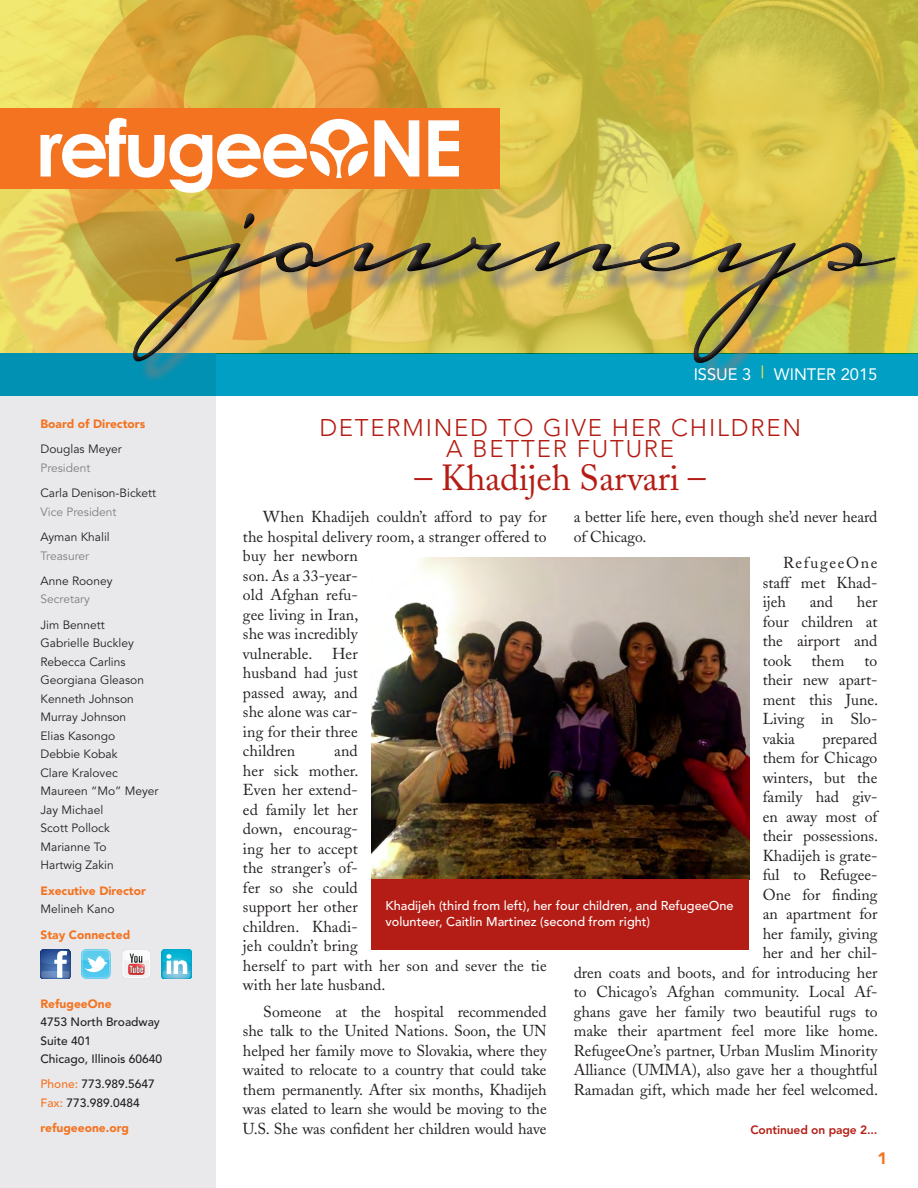
<style>
.page{position:relative;width:918px;height:1188px;background:#fff}
.page>*{position:absolute;margin:0;border:0;box-sizing:border-box;transform-origin:0 0}
.t1{font:36px "Adobe Caslon";letter-spacing:-.01em;color:#b41d15}
.t2{font:300 24px/21px "Avenir";letter-spacing:.075em;color:#b41d15;text-align:center}
.t3{font:16.5px "Avenir";color:#fff}
.t4{font:900 16.5px "Avenir";color:#f47321}
.t5{font:15.75px/19.5px "Adobe Caslon";color:#231f20;text-align:justify}
.t6{font:500 12.75px/15.9px "Avenir";color:#fff}
.t7{font:12px/18.6px "Avenir";color:#231f20}
.t8{font:500 12px/18.6px "Avenir";color:#231f20}
.t9{font:900 12px "Avenir";color:#f47321}
.t10{font:12px "Avenir";color:#808083}
.t11{font:800 12px "Avenir";letter-spacing:-.01em;color:#b41d15}
.s1{color:#f47321}
.s2{color:#eee245}
</style>
<div class="page">
<img style="left:0;top:0;width:918px;height:354px">
<svg style="left:67px;top:0;width:366px;height:340px"></svg>
<div style="left:0;top:354px;width:216px;height:834px;background:#e9e9eb"></div>
<div style="left:0;top:354px;width:918px;height:42px;background:linear-gradient(to right,#0094b7,#00a3c8)"></div>
<svg style="left:41px;top:949px;width:29px;height:30px"></svg>
<svg style="left:41px;top:971px;width:28px;height:7px"></svg>
<div style="left:121px;top:949px;width:30px;height:30px;background:#e2e3e2;border-radius:5px"></div>
<svg style="left:122px;top:950px;width:28px;height:28px"></svg>
<div style="left:123px;top:951px;width:26px;height:26px;background:#eef1f0;border-radius:5px"></div>
<svg style="left:123px;top:951px;width:26px;height:24px"></svg>
<svg style="left:162px;top:949px;width:29px;height:30px"></svg>
<svg style="left:81px;top:949px;width:30px;height:30px"></svg>
<img style="left:371px;top:558px;width:378px;height:322px">
<div style="left:371px;top:880px;width:378px;height:70px;background:#b41d15"></div>
<div style="left:0;top:108px;width:500px;height:81px;background:#f47321"></div>
<svg style="left:374px;top:120px;width:45px;height:57px"></svg>
<svg style="left:428px;top:120px;width:31px;height:57px"></svg>
<svg style="left:40px;top:118px;width:328px;height:75px"></svg>
<div style="left:139px;top:220px;width:779px;height:165px;background:#808083;opacity:.85"></div>
<img style="left:130px;top:213px;width:766px;height:152px">
<p class="t9" style="left:40px;top:417px;width:106px">Board of Directors</p>
<p class="t7" style="left:40px;top:440px;width:83px">Douglas Meyer</p>
<p class="t10" style="left:40px;top:461px;width:51px">President</p>
<p class="t7" style="left:40px;top:484px;width:117px">Carla Denison-Bickett</p>
<p class="t10" style="left:40px;top:505px;width:78px">Vice President</p>
<p class="t7" style="left:40px;top:528px;width:71px">Ayman Khalil</p>
<p class="t10" style="left:40px;top:549px;width:50px">Treasurer</p>
<p class="t7" style="left:40px;top:572px;width:74px">Anne Rooney</p>
<p class="t10" style="left:40px;top:592px;width:51px">Secretary</p>
<p class="t7" style="left:40px;top:616px;width:120px">Jim Bennett<br>Gabrielle Buckley<br>Rebecca Carlins<br>Georgiana Gleason<br>Kenneth Johnson<br>Murray Johnson<br>Elias Kasongo<br>Debbie Kobak<br>Clare Kralovec<br>Maureen “Mo” Meyer<br>Jay Michael<br>Scott Pollock<br>Marianne To<br>Hartwig Zakin</p>
<p class="t9" style="left:40px;top:883px;width:107px">Executive Director</p>
<p class="t7" style="left:40px;top:900px;width:76px">Melineh Kano</p>
<p class="t9" style="left:40px;top:927px;width:91px">Stay Connected</p>
<p class="t9" style="left:40px;top:996px;width:73px">RefugeeOne</p>
<p class="t8" style="left:40px;top:1013px;width:123px">4753 North Broadway<br>Suite 401<br>Chicago, Illinois 60640</p>
<p class="t8" style="left:40px;top:1075px;width:116px"><span class="s1">Phone:</span> 773.989.5647<br><span class="s1">Fax:</span> 773.989.0484</p>
<p class="t9" style="left:40px;top:1121px;width:90px">refugeeone.org</p>
<p class="t3" style="left:694px;top:364px;width:185px">ISSUE 3 <span class="s2">|</span> WINTER 2015</p>
<h2 class="t2" style="left:319px;top:417px;width:483px">DETERMINED TO GIVE HER CHILDREN<br>A BETTER FUTURE</h2>
<h1 class="t1" style="left:415px;top:457px;width:293px">– Khadijeh Sarvari –</h1>
<p class="t5" style="left:243px;top:508px;width:305px;text-align:left;text-indent:20px">When Khadijeh couldn’t afford to pay for the hospital delivery room, a stranger offered to buy her newborn<br>son. As a 33-year-<br>old Afghan refu-<br>gee living in Iran,<br>she was incredibly<br>vulnerable. Her<br>husband had just<br>passed away, and<br>she alone was car-<br>ing for their three<br>children</p>
<p class="t5" style="left:574px;top:508px;width:305px">a better life here, even though she’d never heard of Chicago.</p>
<p class="t5" style="left:763px;top:553px;width:116px;text-indent:20px">RefugeeOne staff met Khad&shy;ijeh</p>
<p class="t5" style="left:763px;top:592px;width:116px;text-indent:94px">her four children at the airport and took</p>
<p class="t5" style="left:810px;top:592px;width:25px">and</p>
<p class="t5" style="left:811px;top:651px;width:34px">them</p>
<p class="t5" style="left:763px;top:651px;width:117px;text-indent:102px">to their new apart&shy;ment this June.<br>Living in Slo&shy;vakia</p>
<p class="t5" style="left:574px;top:729px;width:306px;text-align:right">prepared<br>them for Chicago<br>winters, but the<br>family had giv-<br>en away most of<br>their possessions.<br>Khadijeh is grate-<br>ful to Refugee-<br>One for finding<br>an apartment for<br>her family, giving<br>her and her chil-<br>dren coats and boots, and for introducing her to Chicago’s Afghan community. Local Af&shy;ghans gave her family two beautiful rugs to make their apartment feel more like home.<br>RefugeeOne’s partner, Urban Muslim Minority<br>Alliance (UMMA), also gave her a thoughtful<br>Ramadan gift, which made her feel welcomed.</p>
<p class="t11" style="left:751px;top:1123px;width:128px">Continued on page 2...</p>
<p class="t5" style="left:243px;top:742px;width:305px;text-align:left;text-indent:91px">and<br>her sick mother.<br>Even her extend-<br>ed family let her<br>down, encourag-<br>ing her to accept<br>the stranger’s of-<br>fer so she could<br>support her other<br>children. Khadi-<br>jeh couldn’t bring<br>herself to part with her son and sever the tie with her late husband.</p>
<p class="t5" style="left:243px;top:1002px;width:305px;text-indent:20px">Someone at the hospital recommended she talk to the United Nations. Soon, the UN helped her family move to Slovakia, where they waited to relocate to a country that could take them permanently. After six months, Khadijeh was elated to learn she would be moving to the U.S. She was confident her children would have</p>
<p class="t6" style="left:386px;top:898px;width:349px">Khadijeh (third from left), her four children, and RefugeeOne volunteer, Caitlin Martinez (second from right)</p>
<p class="t4" style="left:878px;top:1148px;width:11px">1</p>
</div>
